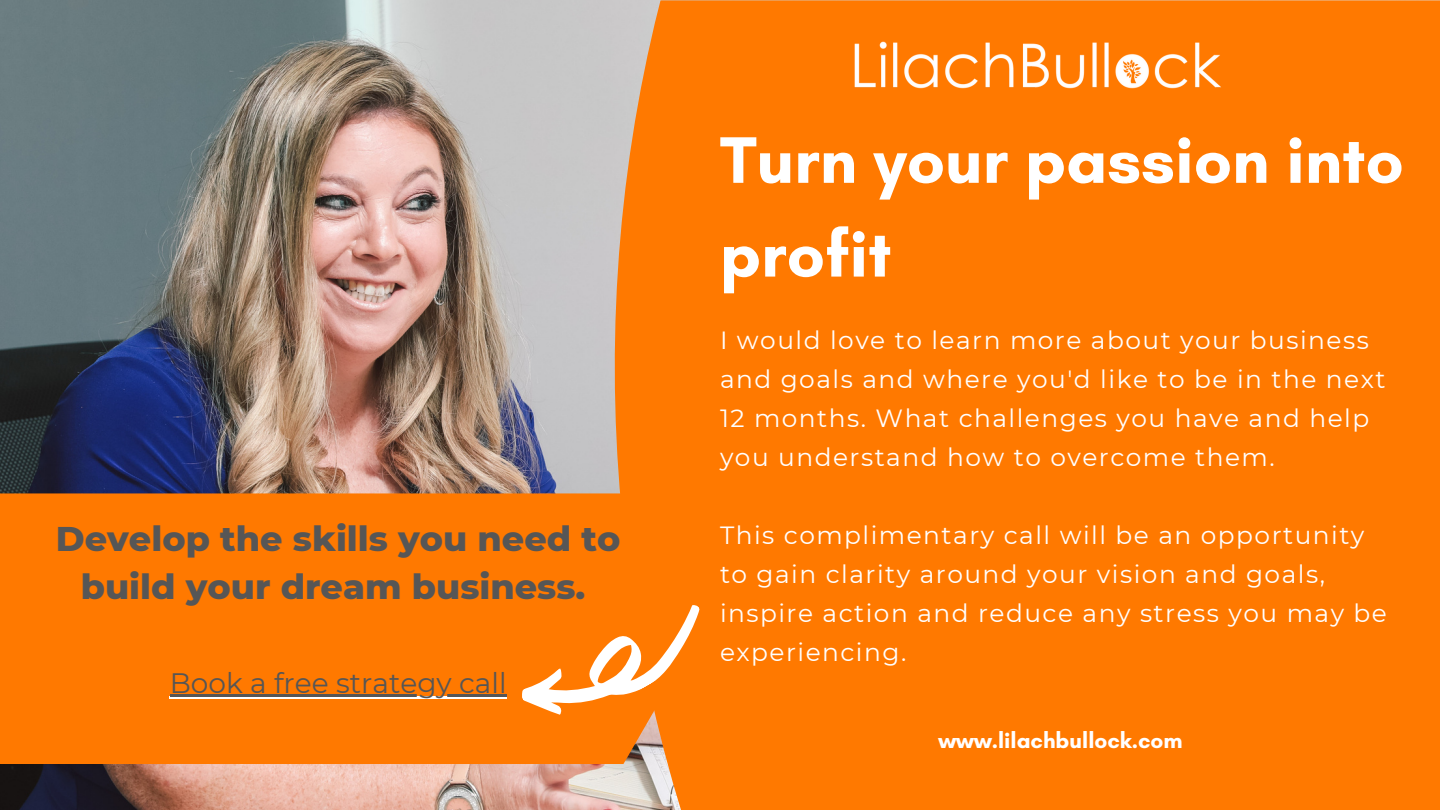
<style>
.page{position:relative;width:1440px;height:810px;background:#fff}
.page>*{position:absolute;margin:0;border:0;box-sizing:border-box;transform-origin:0 0}
.t1{font:700 67px/93.8px "Glacial Indifference";color:#fff}
.t2{font:800 35px/48px "Montserrat";color:#565656;text-align:center}
.t3{font:28.1px "Montserrat";color:#565656}
.t4{font:24.8px/39px "Montserrat";letter-spacing:.06em;color:#fff}
.t5{font:700 22.6px "Glacial Indifference";color:#fff}
</style>
<div class="page">
<img style="left:0;top:0;width:572px;height:810px">
<div style="left:572px;top:0;width:868px;height:810px;background:#ff7900"></div>
<div style="left:0;top:493px;width:702px;height:271px;background:#ff7900"></div>
<svg style="left:145px;top:605px;width:555px;height:125px;background:#fe8110"></svg>
<hr style="left:170px;top:696px;width:337px;height:3px;background:#fff">
<img style="left:841px;top:26px;width:394px;height:78px">
<hr style="left:170px;top:694px;width:337px;height:3px;background:#565656">
<h2 class="t2" style="left:56px;top:515px;width:566px">Develop the skills you need to build your dream business.</h2>
<p class="t3" style="left:170px;top:666px;width:338px">Book a free strategy call</p>
<h1 class="t1" style="left:720px;top:112px;width:685px">Turn your passion into profit</h1>
<p class="t4" style="left:720px;top:320px;width:667px">I would love to learn more about your business and goals and where you'd like to be in the next 12 months. What challenges you have and help you understand how to overcome them.</p>
<p class="t4" style="left:720px;top:515px;width:669px">This complimentary call will be an opportunity to gain clarity around your vision and goals, inspire action and reduce any stress you may be experiencing.</p>
<p class="t5" style="left:939px;top:726px;width:246px">www.lilachbullock.com</p>
</div>
